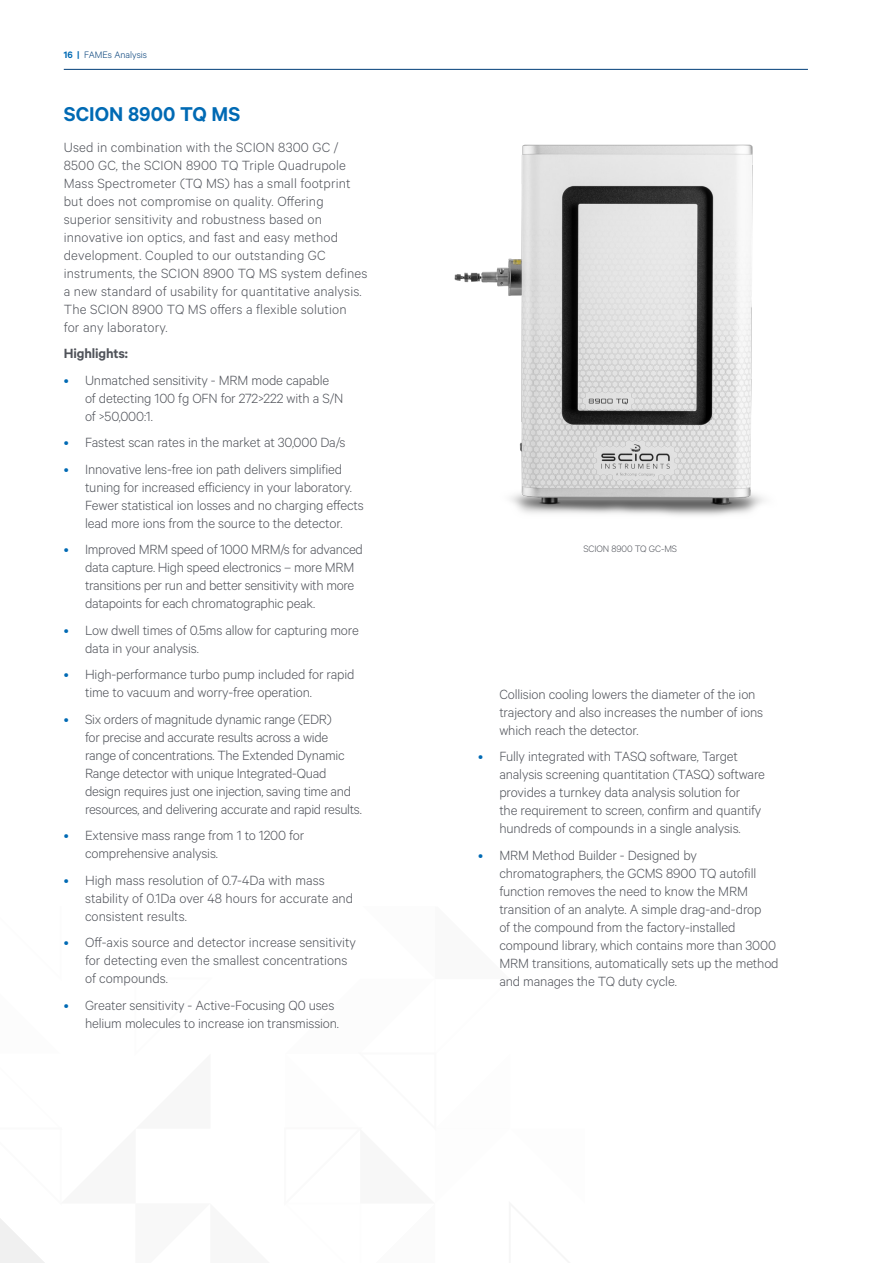
<style>
.page{position:relative;width:893px;height:1263px;background:#fff}
.page>*{position:absolute;margin:0;border:0;box-sizing:border-box;transform-origin:0 0}
.Heading_2{font:600 22.5px "Calibre";color:#006ab4}
.Body_Copy{font:300 15px/18px "Calibre";letter-spacing:-.01em;color:#50535a}
.Body_Copy-2{font:300 15px/18px "Calibre";letter-spacing:.01em;color:#50535a}
.Body_Copy-3{font:600 15px "Calibre";letter-spacing:-.01em;color:#50535a}
.Small_Print{font:300 10.5px "Calibre";letter-spacing:-.01em;color:#50535a}
.t1{font:300 10.5px "Calibre";color:#003e78}
.s1{font-weight:600;color:#006ab4}
.s2{color:#006ab4}
</style>
<div class="page">
<svg style="left:0;top:1218px;width:45px;height:45px"></svg>
<img style="left:454px;top:144px;width:310px;height:372px">
<hr style="left:64px;top:69px;width:744px;height:1px;background:#003e78">
<p class="t1" style="left:64px;top:48px;width:85px"><span class="s1">16 |</span> FAMEs Analysis</p>
<p class="Heading_2" style="left:64px;top:101px;width:178px">SCION 8900 TQ MS</p>
<p class="Body_Copy-2" style="left:64px;top:137px;width:305px">Used in combination with the SCION 8300 GC / 8500 GC, the SCION 8900 TQ Triple Quadrupole Mass Spectrometer (TQ MS) has a small footprint but does not compromise on quality. Offering superior sensitivity and robustness based on innovative ion optics, and fast and easy method development. Coupled to our outstanding GC instruments, the SCION 8900 TQ MS system defines a new standard of usability for quantitative analysis.<br>The SCION 8900 TQ MS offers a flexible solution<br>for any laboratory.</p>
<p class="Body_Copy-3" style="left:64px;top:345px;width:66px">Highlights:</p>
<p class="Body_Copy" style="left:85px;top:370px;width:260px;text-indent:-21px"><span class="s2">•</span> Unmatched sensitivity - MRM mode capable of detecting 100 fg OFN for 272&gt;222 with a S/N of &gt;50,000:1.</p>
<p class="Body_Copy" style="left:64px;top:433px;width:283px"><span class="s2">•</span> Fastest scan rates in the market at 30,000 Da/s</p>
<p class="Body_Copy" style="left:85px;top:459px;width:280px;text-indent:-21px"><span class="s2">•</span> Innovative lens-free ion path delivers simplified tuning for increased efficiency in your laboratory.<br>Fewer statistical ion losses and no charging effects lead more ions from the source to the detector.</p>
<p class="Body_Copy" style="left:85px;top:540px;width:279px;text-indent:-21px"><span class="s2">•</span> Improved MRM speed of 1000 MRM/s for advanced data capture. High speed electronics – more MRM transitions per run and better sensitivity with more datapoints for each chromatographic peak.</p>
<p class="Body_Copy" style="left:85px;top:620px;width:275px;text-indent:-21px"><span class="s2">•</span> Low dwell times of 0.5ms allow for capturing more data in your analysis.</p>
<p class="Body_Copy" style="left:85px;top:665px;width:271px;text-indent:-21px"><span class="s2">•</span> High-performance turbo pump included for rapid time to vacuum and worry-free operation.</p>
<p class="Body_Copy" style="left:85px;top:709px;width:278px;text-indent:-21px"><span class="s2">•</span> Six orders of magnitude dynamic range (EDR)<br>for precise and accurate results across a wide range of concentrations. The Extended Dynamic Range detector with unique Integrated-Quad design requires just one injection, saving time and resources, and delivering accurate and rapid results.</p>
<p class="Body_Copy" style="left:85px;top:826px;width:221px;text-indent:-21px"><span class="s2">•</span> Extensive mass range from 1 to 1200 for comprehensive analysis.</p>
<p class="Body_Copy" style="left:85px;top:870px;width:270px;text-indent:-21px"><span class="s2">•</span> High mass resolution of 0.7-4Da with mass stability of 0.1Da over 48 hours for accurate and consistent results.</p>
<p class="Body_Copy" style="left:85px;top:933px;width:272px;text-indent:-21px"><span class="s2">•</span> Off-axis source and detector increase sensitivity for detecting even the smallest concentrations of compounds.</p>
<p class="Body_Copy" style="left:85px;top:995px;width:256px;text-indent:-21px"><span class="s2">•</span> Greater sensitivity - Active-Focusing Q0 uses helium molecules to increase ion transmission.</p>
<p class="Small_Print" style="left:583px;top:542px;width:95px">SCION 8900 TQ GC-MS</p>
<p class="Body_Copy" style="left:499px;top:684px;width:265px">Collision cooling lowers the diameter of the ion trajectory and also increases the number of ions which reach the detector.</p>
<p class="Body_Copy" style="left:499px;top:747px;width:267px;text-indent:-21px"><span class="s2">•</span> Fully integrated with TASQ software, Target analysis screening quantitation (TASQ) software provides a turnkey data analysis solution for<br>the requirement to screen, confirm and quantify hundreds of compounds in a single analysis.</p>
<p class="Body_Copy" style="left:499px;top:845px;width:281px;text-indent:-21px"><span class="s2">•</span> MRM Method Builder - Designed by chromatographers, the GCMS 8900 TQ autofill function removes the need to know the MRM transition of an analyte. A simple drag-and-drop<br>of the compound from the factory-installed compound library, which contains more than 3000<br>MRM transitions, automatically sets up the method and manages the TQ duty cycle.</p>
</div>
